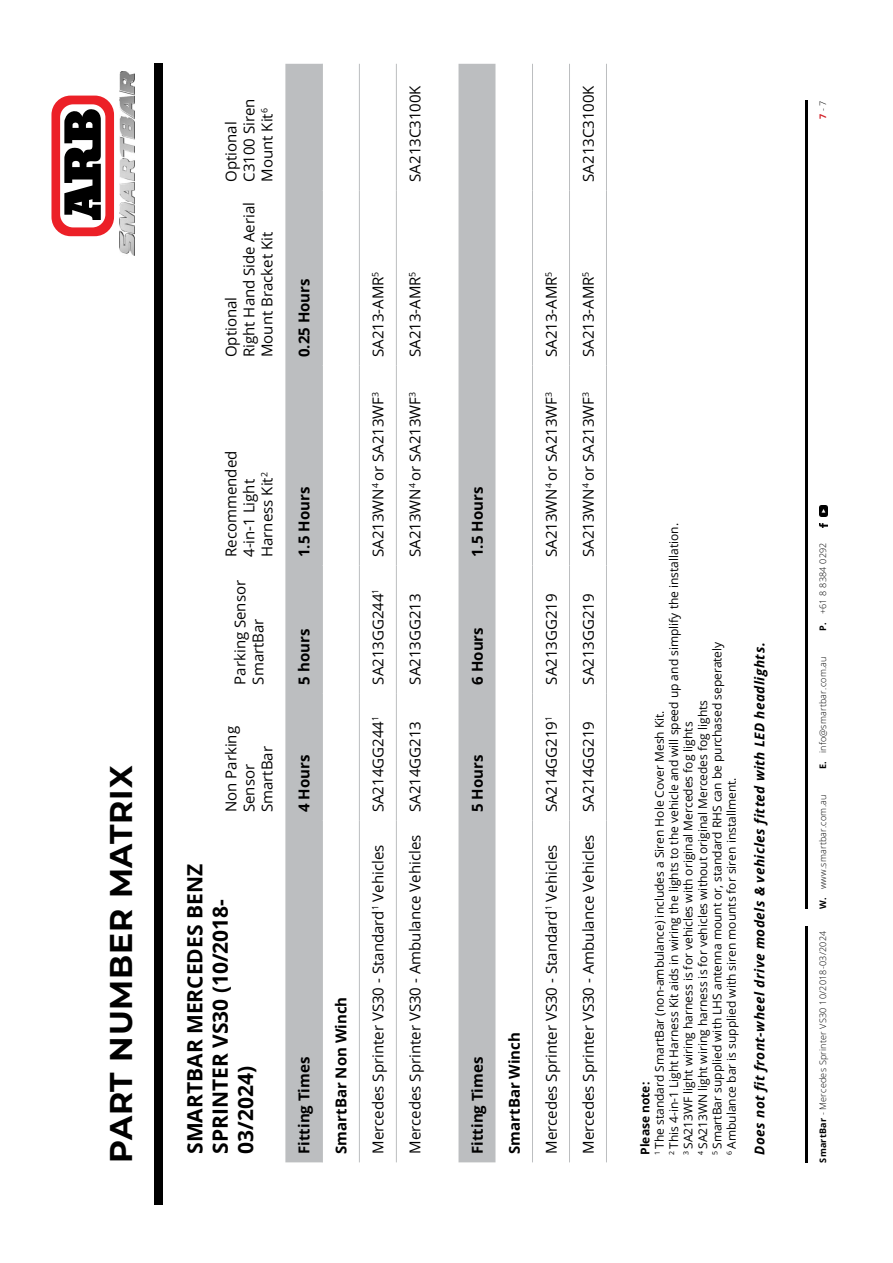
<style>
.page{position:relative;width:893px;height:1263px;background:#fff}
.page>*{position:absolute;margin:0;border:0;box-sizing:border-box;transform-origin:0 0}
.t1{font:700 31.5px "Montserrat";letter-spacing:.025em;color:#000}
.t2{font:700 21px/25.2px "Open Sans";color:#000}
.t3{font:15px/18px "Open Sans";color:#000}
.t4{font:700 15px "Open Sans";color:#000}
.t5{font:italic 700 13.5px "Open Sans";letter-spacing:.035em;color:#000}
.t6{font:12px/14.4px "Open Sans";color:#000}
.t7{font:300 9px "Open Sans";letter-spacing:.025em;color:#000}
.s1{font-weight:700}
.s2{font-weight:700;color:#d2232a}
</style>
<div class="page">
<div style="left:155px;top:64px;width:8px;height:1141px;background:#000"></div>
<svg style="left:50px;top:94px;width:66px;height:144px"></svg>
<svg style="left:51px;top:96px;width:63px;height:140px"></svg>
<img style="left:120px;top:72px;width:15px;height:183px">
<div style="left:285px;top:64px;width:37px;height:1098px;background:#bcbec0"></div>
<svg style="left:495px;top:64px;width:1px;height:1098px"></svg>
<div style="left:458px;top:64px;width:37px;height:1098px;background:#bcbec0"></div>
<hr style="left:322px;top:821px;width:1px;height:341px;background:#bcbec0">
<hr style="left:322px;top:693px;width:1px;height:128px;background:#bcbec0">
<hr style="left:322px;top:566px;width:1px;height:127px;background:#bcbec0">
<hr style="left:322px;top:366px;width:1px;height:200px;background:#bcbec0">
<hr style="left:322px;top:190px;width:1px;height:176px;background:#bcbec0">
<hr style="left:322px;top:64px;width:1px;height:126px;background:#bcbec0">
<hr style="left:359px;top:821px;width:1px;height:341px;background:#bcbec0">
<hr style="left:359px;top:693px;width:1px;height:128px;background:#bcbec0">
<hr style="left:359px;top:566px;width:1px;height:127px;background:#bcbec0">
<hr style="left:359px;top:366px;width:1px;height:200px;background:#bcbec0">
<hr style="left:359px;top:190px;width:1px;height:176px;background:#bcbec0">
<hr style="left:359px;top:64px;width:1px;height:126px;background:#bcbec0">
<hr style="left:396px;top:821px;width:1px;height:341px;background:#bcbec0">
<hr style="left:396px;top:693px;width:1px;height:128px;background:#bcbec0">
<hr style="left:396px;top:566px;width:1px;height:127px;background:#bcbec0">
<hr style="left:396px;top:366px;width:1px;height:200px;background:#bcbec0">
<hr style="left:396px;top:190px;width:1px;height:176px;background:#bcbec0">
<hr style="left:396px;top:64px;width:1px;height:126px;background:#bcbec0">
<hr style="left:532px;top:821px;width:1px;height:341px;background:#bcbec0">
<hr style="left:532px;top:693px;width:1px;height:128px;background:#bcbec0">
<hr style="left:532px;top:566px;width:1px;height:127px;background:#bcbec0">
<hr style="left:532px;top:366px;width:1px;height:200px;background:#bcbec0">
<hr style="left:532px;top:190px;width:1px;height:176px;background:#bcbec0">
<hr style="left:532px;top:64px;width:1px;height:126px;background:#bcbec0">
<hr style="left:569px;top:821px;width:1px;height:341px;background:#bcbec0">
<hr style="left:569px;top:693px;width:1px;height:128px;background:#bcbec0">
<hr style="left:569px;top:566px;width:1px;height:127px;background:#bcbec0">
<hr style="left:569px;top:366px;width:1px;height:200px;background:#bcbec0">
<hr style="left:569px;top:190px;width:1px;height:176px;background:#bcbec0">
<hr style="left:569px;top:64px;width:1px;height:126px;background:#bcbec0">
<hr style="left:606px;top:821px;width:1px;height:341px;background:#bcbec0">
<hr style="left:606px;top:693px;width:1px;height:128px;background:#bcbec0">
<hr style="left:606px;top:566px;width:1px;height:127px;background:#bcbec0">
<hr style="left:606px;top:366px;width:1px;height:200px;background:#bcbec0">
<hr style="left:606px;top:190px;width:1px;height:176px;background:#bcbec0">
<hr style="left:606px;top:64px;width:1px;height:126px;background:#bcbec0">
<hr style="left:806px;top:926px;width:2px;height:236px;background:#000">
<hr style="left:806px;top:100px;width:2px;height:809px;background:#000">
<svg style="left:819px;top:524px;width:8px;height:4px"></svg>
<svg style="left:819px;top:505px;width:8px;height:12px"></svg>
<h1 class="t1" style="left:98px;top:1162px;width:398px;rotate:-90deg">PART NUMBER MATRIX</h1>
<p class="t3" style="left:222px;top:182px;width:85px;rotate:-90deg">Optional<br>C3100 Siren<br>Mount Kit<sup>6</sup></p>
<p class="t3" style="left:222px;top:357px;width:156px;rotate:-90deg">Optional<br>Right Hand Side Aerial<br>Mount Bracket Kit</p>
<p class="t3" style="left:222px;top:557px;width:108px;rotate:-90deg">Recommended<br>4-in-1 Light<br>Harness Kit<sup>2</sup></p>
<p class="t3" style="left:231px;top:685px;width:106px;rotate:-90deg">Parking Sensor<br>SmartBar</p>
<p class="t3" style="left:222px;top:812px;width:88px;rotate:-90deg">Non Parking<br>Sensor<br>SmartBar</p>
<h2 class="t2" style="left:182px;top:1154px;width:291px;rotate:-90deg">SMARTBAR MERCEDES BENZ<br>SPRINTER VS30 (10/2018-<br>03/2024)</h2>
<p class="t3" style="left:406px;top:182px;width:98px;rotate:-90deg">SA213C3100K</p>
<p class="t4" style="left:294px;top:357px;width:80px;rotate:-90deg">0.25 Hours</p>
<p class="t4" style="left:294px;top:557px;width:72px;rotate:-90deg">1.5 Hours</p>
<p class="t4" style="left:294px;top:685px;width:57px;rotate:-90deg">5 hours</p>
<p class="t4" style="left:294px;top:812px;width:59px;rotate:-90deg">4 Hours</p>
<p class="t4" style="left:294px;top:1154px;width:98px;rotate:-90deg">Fitting Times</p>
<p class="t4" style="left:331px;top:1154px;width:158px;rotate:-90deg">SmartBar Non Winch</p>
<p class="t3" style="left:369px;top:357px;width:87px;rotate:-90deg">SA213-AMR<sup>5</sup></p>
<p class="t3" style="left:369px;top:557px;width:167px;rotate:-90deg">SA213WN<sup>4</sup> or SA213WF<sup>3</sup></p>
<p class="t3" style="left:369px;top:685px;width:98px;rotate:-90deg">SA213GG244<sup>1</sup></p>
<p class="t3" style="left:369px;top:812px;width:98px;rotate:-90deg">SA214GG244<sup>1</sup></p>
<p class="t3" style="left:369px;top:1154px;width:311px;rotate:-90deg">Mercedes Sprinter VS30 - Standard<sup>1</sup> Vehicles</p>
<p class="t3" style="left:406px;top:357px;width:87px;rotate:-90deg">SA213-AMR<sup>5</sup></p>
<p class="t3" style="left:406px;top:557px;width:167px;rotate:-90deg">SA213WN<sup>4</sup> or SA213WF<sup>3</sup></p>
<p class="t3" style="left:406px;top:685px;width:93px;rotate:-90deg">SA213GG213</p>
<p class="t3" style="left:406px;top:812px;width:93px;rotate:-90deg">SA214GG213</p>
<p class="t3" style="left:406px;top:1154px;width:321px;rotate:-90deg">Mercedes Sprinter VS30 - Ambulance Vehicles</p>
<p class="t3" style="left:579px;top:182px;width:98px;rotate:-90deg">SA213C3100K</p>
<p class="t4" style="left:467px;top:557px;width:72px;rotate:-90deg">1.5 Hours</p>
<p class="t4" style="left:467px;top:685px;width:59px;rotate:-90deg">6 Hours</p>
<p class="t4" style="left:467px;top:812px;width:59px;rotate:-90deg">5 Hours</p>
<p class="t4" style="left:467px;top:1154px;width:98px;rotate:-90deg">Fitting Times</p>
<p class="t4" style="left:504px;top:1154px;width:123px;rotate:-90deg">SmartBar Winch</p>
<p class="t3" style="left:542px;top:357px;width:87px;rotate:-90deg">SA213-AMR<sup>5</sup></p>
<p class="t3" style="left:542px;top:557px;width:167px;rotate:-90deg">SA213WN<sup>4</sup> or SA213WF<sup>3</sup></p>
<p class="t3" style="left:542px;top:685px;width:93px;rotate:-90deg">SA213GG219</p>
<p class="t3" style="left:542px;top:812px;width:98px;rotate:-90deg">SA214GG219<sup>1</sup></p>
<p class="t3" style="left:542px;top:1154px;width:311px;rotate:-90deg">Mercedes Sprinter VS30 - Standard<sup>1</sup> Vehicles</p>
<p class="t3" style="left:579px;top:357px;width:87px;rotate:-90deg">SA213-AMR<sup>5</sup></p>
<p class="t3" style="left:579px;top:557px;width:167px;rotate:-90deg">SA213WN<sup>4</sup> or SA213WF<sup>3</sup></p>
<p class="t3" style="left:579px;top:685px;width:93px;rotate:-90deg">SA213GG219</p>
<p class="t3" style="left:579px;top:812px;width:93px;rotate:-90deg">SA214GG219</p>
<p class="t3" style="left:579px;top:1154px;width:321px;rotate:-90deg">Mercedes Sprinter VS30 - Ambulance Vehicles</p>
<p class="t6" style="left:638px;top:1155px;width:633px;rotate:-90deg"><span class="s1">Please note:<br></span><sup>1</sup> The standard SmartBar (non-ambulance) includes a Siren Hole Cover Mesh Kit.<br><sup>2</sup> This 4-in-1 Light Harness Kit aids in wiring the lights to the vehicle and will speed up and simplify the installation.<br><sup>3</sup> SA213WF light wiring harness is for vehicles with original Mercedes fog lights<br><sup>4</sup> SA213WN light wiring harness is for vehicles without original Mercedes fog lights<br><sup>5</sup> SmartBar supplied with LHS antenna mount or, standard RHS can be purchased seperately<br><sup>6</sup> Ambulance bar is supplied with siren mounts for siren installment.</p>
<p class="t5" style="left:750px;top:1155px;width:514px;rotate:-90deg">Does not fit front-wheel drive models &amp; vehicles fitted with LED headlights.</p>
<p class="t7" style="left:817px;top:119px;width:20px;rotate:-90deg"><span class="s2">7</span> - 7</p>
<p class="t7" style="left:817px;top:631px;width:90px;rotate:-90deg"><span class="s1">P.</span> +61 8 8384 0292</p>
<p class="t7" style="left:817px;top:769px;width:114px;rotate:-90deg"><span class="s1">E.</span> info@smartbar.com.au</p>
<p class="t7" style="left:817px;top:909px;width:116px;rotate:-90deg"><span class="s1">W.</span> www.smartbar.com.au</p>
<p class="t7" style="left:817px;top:1162px;width:233px;rotate:-90deg"><span class="s1">SmartBar</span> - Mercedes Sprinter VS30 10/2018-03/2024</p>
</div>
